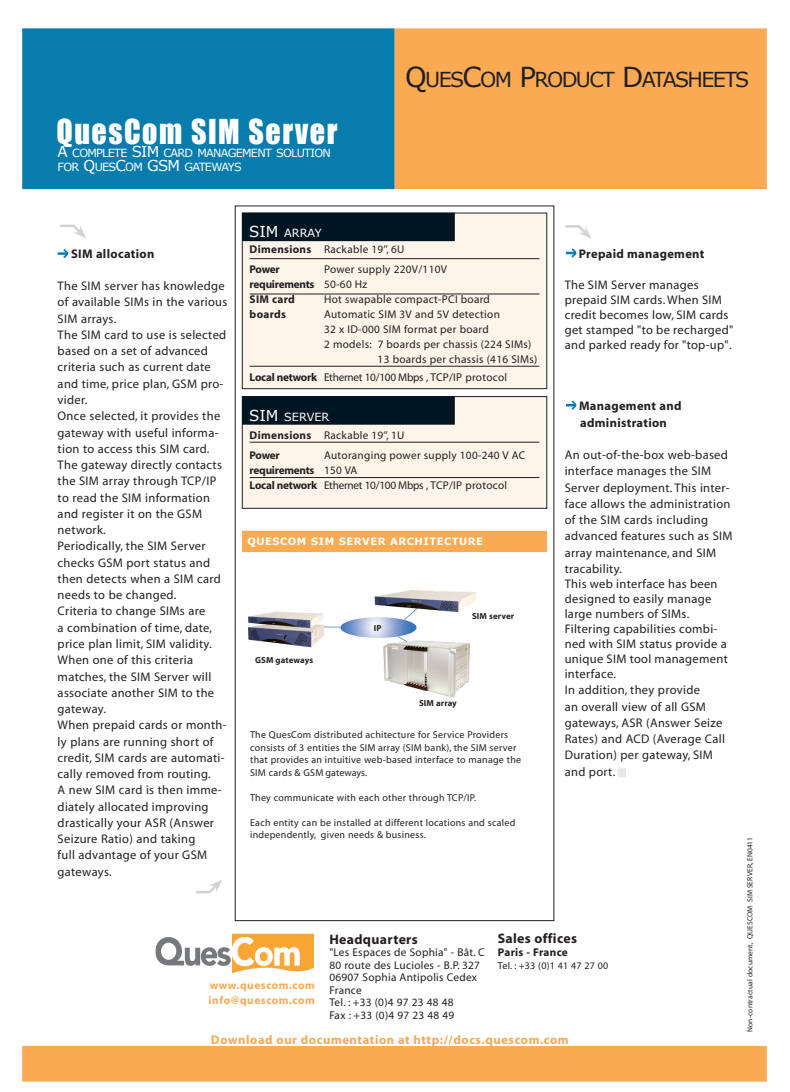
<style>
.page{position:relative;width:790px;height:1092px;background:#fff}
.page>*{position:absolute;margin:0;border:0;box-sizing:border-box;transform-origin:0 0}
.t1{font:31.5px "Impact";letter-spacing:.05em;color:#fff;scale:.95 1}
.t2{font:20.62px "Verdana";letter-spacing:-.08em;color:#231f20}
.t3{font:700 13.75px "Myriad";letter-spacing:.025em;color:#231f20}
.t4{font:12.5px/16.2px "Myriad";letter-spacing:.025em;color:#231f20}
.t5{font:700 12.5px/16.2px "Myriad";letter-spacing:.025em;color:#231f20}
.t6{font:700 12.5px "Myriad";letter-spacing:.05em;color:#f3a953}
.t7{font:11.25px/12.5px "Myriad";letter-spacing:.025em;color:#231f20}
.t8{font:700 11.25px/20.4px "Myriad";letter-spacing:.015em;color:#231f20}
.t9{font:11.25px/13.8px "Verdana";letter-spacing:-.065em;color:#fff}
.t10{font:11.25px "Myriad";letter-spacing:-.025em;color:#231f20}
.t11{font:700 11.25px/15px "Myriad";letter-spacing:.05em;color:#f9aa53}
.t12{font:10px/12.5px "Myriad";letter-spacing:.025em;color:#231f20}
.t13{font:700 10px "Verdana";letter-spacing:.05em;color:#fff}
.t14{font:700 8.75px "Myriad";letter-spacing:.015em;color:#231f20}
.t15{font:7.5px "Myriad";color:#231f20}
.s1{font-size:15px}
.s2{font-size:27.5px}
.s3{font-weight:400}
.s4{font-weight:700}
</style>
<div class="page">
<div style="left:394px;top:28px;width:372px;height:161px;background:#f9aa53"></div>
<div style="left:22px;top:28px;width:372px;height:161px;background:#087cad"></div>
<div style="left:242px;top:213px;width:304px;height:175px;background:#fef5ea"></div>
<svg style="left:249px;top:258px;width:291px;height:1px"></svg>
<svg style="left:249px;top:293px;width:291px;height:1px"></svg>
<svg style="left:249px;top:365px;width:291px;height:2px"></svg>
<div style="left:242px;top:213px;width:305px;height:176px;border:1px solid #231f20"></div>
<div style="left:242px;top:213px;width:212px;height:28px;background:#001522"></div>
<div style="left:242px;top:396px;width:304px;height:112px;background:#fef5ea"></div>
<svg style="left:249px;top:441px;width:291px;height:1px"></svg>
<svg style="left:249px;top:477px;width:291px;height:1px"></svg>
<div style="left:242px;top:396px;width:305px;height:112px;border:1px solid #231f20"></div>
<div style="left:242px;top:396px;width:212px;height:28px;background:#001522"></div>
<div style="left:22px;top:1045px;width:744px;height:36px;background:#f9aa53"></div>
<div style="left:242px;top:530px;width:305px;height:22px;background:#f9aa53"></div>
<svg style="left:60px;top:224px;width:26px;height:14px"></svg>
<svg style="left:565px;top:225px;width:26px;height:14px"></svg>
<div style="left:618px;top:768px;width:7px;height:8px;background:#e6e7e9"></div>
<svg style="left:196px;top:880px;width:26px;height:14px"></svg>
<svg style="left:57px;top:249px;width:12px;height:10px"></svg>
<svg style="left:565px;top:400px;width:12px;height:10px"></svg>
<svg style="left:565px;top:248px;width:12px;height:10px"></svg>
<img style="left:248px;top:591px;width:229px;height:107px">
<img style="left:404px;top:582px;width:43px;height:37px">
<img style="left:398px;top:636px;width:16px;height:10px">
<svg style="left:323px;top:626px;width:17px;height:1px"></svg>
<svg style="left:155px;top:933px;width:159px;height:39px"></svg>
<div style="left:260px;top:951px;width:7px;height:9px;background:#faa634;border-radius:50%"></div>
<div style="left:407px;top:564px;width:100px;height:25px;background:#fff"></div>
<svg style="left:434px;top:589px;width:7px;height:2px"></svg>
<h1 class="t1" style="left:56px;top:107px;width:297px">QuesCom SIM Server</h1>
<p class="t9" style="left:58px;top:146px;width:275px"><span class="s1">A</span> COMPLETE <span class="s1">SIM</span> CARD MANAGEMENT SOLUTION<br>FOR <span class="s1">Q</span>UES<span class="s1">C</span>OM <span class="s1">GSM</span> GATEWAYS</p>
<p class="t9" style="left:249px;top:226px;width:74px"><span class="s1">SIM</span> ARRAY</p>
<h2 class="t2" style="left:405px;top:66px;width:345px"><span class="s2">Q</span>UES<span class="s2">C</span>OM <span class="s2">P</span>RODUCT <span class="s2">D</span>ATASHEETS</h2>
<p class="t5" style="left:71px;top:246px;width:85px">SIM allocation</p>
<p class="t4" style="left:58px;top:278px;width:171px">The SIM server has knowledge of available SIMs in the various<br>SIM arrays.<br>The SIM card to use is selected based on a set of advanced criteria such as current date and time, price plan, GSM pro&shy;vider.<br>Once selected, it provides the gateway with useful informa&shy;tion to access this SIM card.<br>The gateway directly contacts the SIM array through TCP/IP to read the SIM information and register it on the GSM network.<br>Periodically, the SIM Server checks GSM port status and then detects when a SIM card needs to be changed.<br>Criteria to change SIMs are<br>a combination of time, date, price plan limit, SIM validity.<br>When one of this criteria matches, the SIM Server will associate another SIM to the gateway.<br>When prepaid cards or month&shy;ly plans are running short of credit, SIM cards are automati&shy;cally removed from routing.<br>A new SIM card is then imme&shy;diately allocated improving drastically your ASR (Answer<br>Seizure Ratio) and taking<br>full advantage of your GSM gateways.</p>
<p class="t8" style="left:249px;top:239px;width:156px">Dimensions <span class="s3">Rackable 19’’, 6U<br></span>Power</p>
<p class="t7" style="left:249px;top:262px;width:199px;line-height:15px;text-indent:74px">Power supply 220V/110V <span class="s4">requirements</span> 50-60 Hz<br><span class="s4">SIM card</span></p>
<p class="t7" style="left:324px;top:294px;width:167px">Hot swapable compact-PCI board</p>
<p class="t8" style="left:249px;top:305px;width:38px">boards</p>
<p class="t7" style="left:324px;top:309px;width:177px">Automatic SIM 3V and 5V detection</p>
<p class="t7" style="left:324px;top:324px;width:166px">32 x ID-000 SIM format per board</p>
<p class="t7" style="left:324px;top:339px;width:209px">2 models: 7 boards per chassis (224 SIMs)</p>
<p class="t7" style="left:377px;top:354px;width:161px">13 boards per chassis (416 SIMs)</p>
<p class="t10" style="left:249px;top:371px;width:259px"><span class="s4">Local network</span> Ethernet 10/100 Mbps , TCP/IP protocol</p>
<p class="t9" style="left:249px;top:409px;width:82px"><span class="s1">SIM</span> SERVER</p>
<p class="t8" style="left:249px;top:425px;width:156px">Dimensions <span class="s3">Rackable 19’’, 1U<br></span>Power</p>
<p class="t7" style="left:249px;top:448px;width:277px;line-height:15px;text-indent:74px">Autoranging power supply 100-240 V AC <span class="s4">requirements</span> 150 VA<br><span class="s4">Local network</span> Ethernet 10/100 Mbps , TCP/IP protocol</p>
<p class="t13" style="left:247px;top:535px;width:237px">QUESCOM SIM SERVER ARCHITECTURE</p>
<p class="t14" style="left:255px;top:655px;width:60px">GSM gateways</p>
<p class="t14" style="left:374px;top:623px;width:9px">IP</p>
<p class="t14" style="left:472px;top:611px;width:44px">SIM server</p>
<p class="t14" style="left:419px;top:698px;width:39px">SIM array</p>
<p class="t12" style="left:250px;top:728px;width:272px">The QuesCom distributed achitecture for Service Providers consists of 3 entities the SIM array (SIM bank), the SIM server that provides an intuitive web-based interface to manage the SIM cards &amp; GSM gateways.</p>
<p class="t12" style="left:250px;top:791px;width:227px">They communicate with each other through TCP/IP.</p>
<p class="t12" style="left:250px;top:816px;width:267px">Each entity can be installed at different locations and scaled independently, given needs &amp; business.</p>
<p class="t5" style="left:578px;top:246px;width:127px">Prepaid management</p>
<p class="t4" style="left:564px;top:278px;width:170px;line-height:15px">The SIM Server manages prepaid SIM cards. When SIM credit becomes low, SIM cards get stamped "to be recharged" and parked ready for "top-up".</p>
<p class="t5" style="left:579px;top:398px;width:104px">Management and administration</p>
<p class="t4" style="left:564px;top:447px;width:169px">An out-of-the-box web-based interface manages the SIM<br>Server deployment. This inter&shy;face allows the administration of the SIM cards including advanced features such as SIM array maintenance, and SIM tracability.</p>
<p class="t4" style="left:564px;top:576px;width:164px;line-height:15px">This web interface has been designed to easily manage large numbers of SIMs.<br>Filtering capabilities combi&shy;ned with SIM status provide a unique SIM tool management interface.</p>
<p class="t4" style="left:564px;top:682px;width:162px">In addition, they provide<br>an overall view of all GSM gateways, ASR (Answer Seize<br>Rates) and ACD (Average Call<br>Duration) per gateway, SIM and port.</p>
<p class="t3" style="left:497px;top:930px;width:81px">Sales offices</p>
<p class="t8" style="left:497px;top:942px;width:72px">Paris - France</p>
<p class="t12" style="left:497px;top:959px;width:112px">Tel. : +33 (0)1 41 47 27 00</p>
<p class="t3" style="left:329px;top:931px;width:90px">Headquarters</p>
<p class="t7" style="left:329px;top:946px;width:157px">"Les Espaces de Sophia" - Bât. C<br>80 route des Lucioles - B.P. 327<br>06907 Sophia Antipolis Cedex<br>France<br>Tel. : +33 (0)4 97 23 48 48<br>Fax : +33 (0)4 97 23 48 49</p>
<p class="t6" style="left:211px;top:1032px;width:359px">Download our documentation at http://docs.quescom.com</p>
<p class="t11" style="left:208px;top:977px;width:108px">www.quescom.com info@quescom.com</p>
<p class="t15" style="left:746px;top:901px;width:67px;rotate:-90deg">S I M NE, REVRES 0 4 1 1</p>
<p class="t15" style="left:746px;top:1031px;width:128px;rotate:-90deg">N mucodl au t ca r t noc - no , t ne Q U OCSE M</p>
</div>
